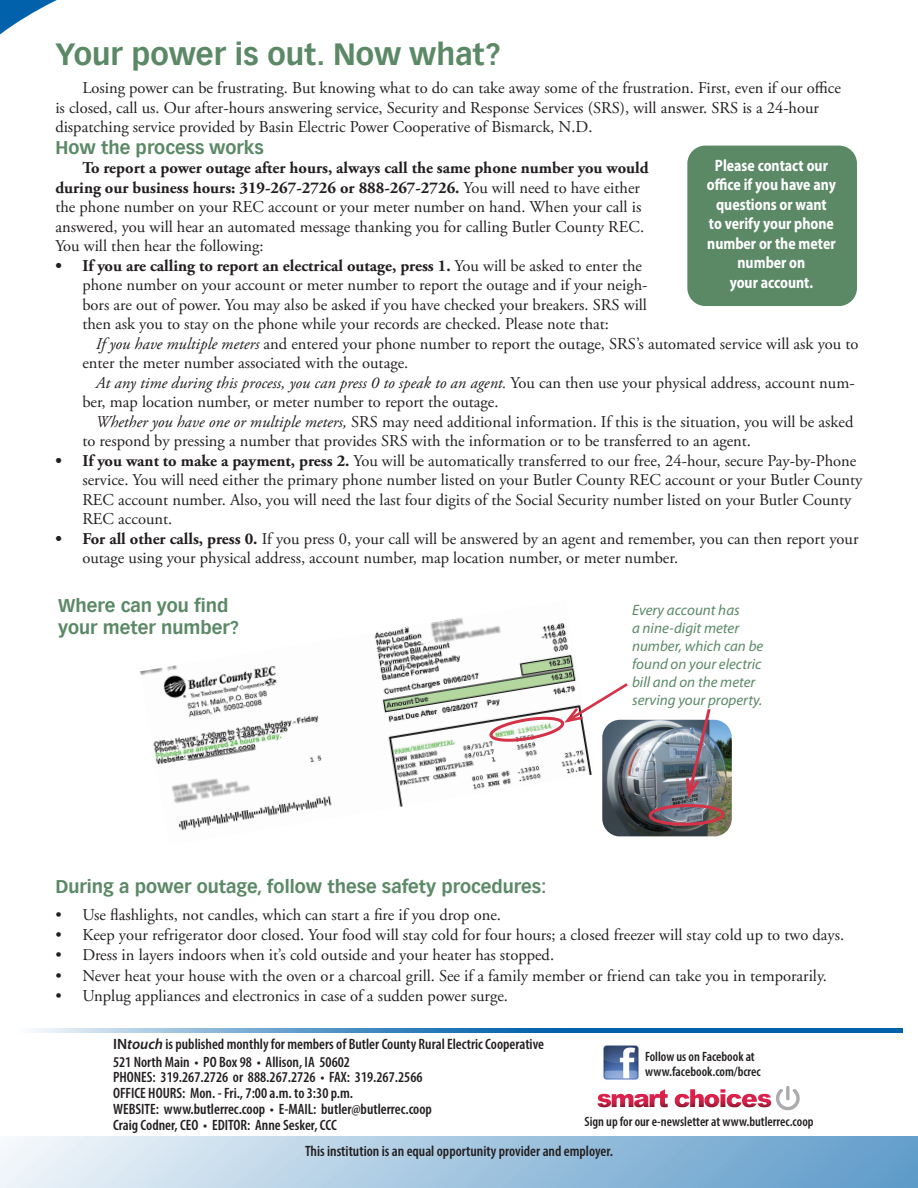
<style>
.page{position:relative;width:918px;height:1188px;background:#fff}
.page>*{position:absolute;margin:0;border:0;box-sizing:border-box;transform-origin:0 0}
.t1{font:700 30px "Vectora Com";color:#5b8966}
.t2{font:700 18px/21.6px "Vectora Com";color:#5b8966}
.t3{font:16.5px/19.5px "Adobe Garamond Pro";color:#231f20}
.t4{font:16.5px "Adobe Garamond";color:#231f20}
.t5{font:700 semi-condensed 16.5px/19.5px "Myriad Pro";color:#fff;text-align:center;scale:.9 1}
.t6{font:600 condensed 15px/15.8px "Myriad Pro";color:#231f20}
.t7{font:italic 15px/18px "Myriad Pro";color:#5b8966}
.t8{font:600 condensed 13.5px/15px "Myriad Pro";color:#231f20}
.s1{font-weight:700}
.s2{font-style:italic}
.s3{font-stretch:normal}
.s4{font-style:italic;font-stretch:normal}
</style>
<div class="page">
<svg style="left:597px;top:1089px;width:71px;height:18px"></svg>
<svg style="left:675px;top:1087px;width:125px;height:23px"></svg>
<img style="left:603px;top:1045px;width:36px;height:35px">
<div style="left:0;top:1136px;width:918px;height:52px;background:linear-gradient(to right,#f0f5fa,#5e9ac9)"></div>
<svg style="left:32px;top:1028px;width:871px;height:5px;background:#4188bf"></svg>
<img style="left:140px;top:618px;width:452px;height:212px">
<img style="left:602px;top:720px;width:130px;height:116px">
<div style="left:687px;top:146px;width:170px;height:160px;background:#5b8966;border-radius:18px"></div>
<svg style="left:489px;top:681px;width:142px;height:63px"></svg>
<svg style="left:684px;top:709px;width:29px;height:94px;background:#898492"></svg>
<div style="left:649px;top:804px;width:75px;height:22px;border:3px solid #d63247;border-radius:50%"></div>
<h1 class="t1" style="left:55px;top:36px;width:447px">Your power is out. Now what?</h1>
<p class="t3" style="left:55px;top:79px;width:787px;text-indent:27px">Losing power can be frustrating. But knowing what to do can take away some of the frustration. First, even if our office is closed, call us. Our after-hours answering service, Security and Response Services (SRS), will answer. SRS is a 24-hour dispatching service provided by Basin Electric Power Cooperative of Bismarck, N.D.</p>
<p class="t2" style="left:55px;top:136px;width:210px">How the process works</p>
<p class="t3" style="left:55px;top:159px;width:595px;text-indent:27px"><span class="s1">To report a power outage after hours, always call the same phone number you would during our business hours: 319-267-2726 or 888-267-2726.</span> You will need to have either the phone number on your REC account or your meter number on hand. When your call is answered, you will hear an automated message thanking you for calling Butler County REC.<br>You will then hear the following:</p>
<p class="t3" style="left:82px;top:256px;width:567px;text-indent:-27px"><span class="s1">• If you are calling to report an electrical outage, press 1.</span> You will be asked to enter the phone number on your account or meter number to report the outage and if your neigh&shy;bors are out of power. You may also be asked if you have checked your breakers. SRS will then ask you to stay on the phone while your records are checked. Please note that:</p>
<p class="t3" style="left:82px;top:334px;width:778px;text-indent:13px"><span class="s2">If you have multiple meters</span> and entered your phone number to report the outage, SRS’s automated service will ask you to enter the meter number associated with the outage.</p>
<p class="t3" style="left:82px;top:373px;width:774px;text-indent:13px"><span class="s2">At any time during this process, you can press 0 to speak to an agent.</span> You can then use your physical address, account num&shy;ber, map location number, or meter number to report the outage.</p>
<p class="t3" style="left:82px;top:412px;width:773px;text-indent:13px"><span class="s2">Whether you have one or multiple meters,</span> SRS may need additional information. If this is the situation, you will be asked to respond by pressing a number that provides SRS with the information or to be transferred to an agent.</p>
<p class="t3" style="left:82px;top:451px;width:782px;text-indent:-27px"><span class="s1">• If you want to make a payment, press 2.</span> You will be automatically transferred to our free, 24-hour, secure Pay-by-Phone service. You will need either the primary phone number listed on your Butler County REC account or your Butler County REC account number. Also, you will need the last four digits of the Social Security number listed on your Butler County REC account.</p>
<p class="t3" style="left:82px;top:529px;width:778px;text-indent:-27px"><span class="s1">• For all other calls, press 0.</span> If you press 0, your call will be answered by an agent and remember, you can then report your outage using your physical address, account number, map location number, or meter number.</p>
<p class="t5" style="left:707px;top:155px;width:145px">Please contact our office if you have any questions or want<br>to verify your phone number or the meter number on<br>your account.</p>
<p class="t2" style="left:58px;top:595px;width:183px">Where can you find your meter number?</p>
<p class="t7" style="left:632px;top:601px;width:133px">Every account has<br>a nine-digit meter number, which can be found on your electric bill and on the meter serving your property.</p>
<p class="t2" style="left:55px;top:876px;width:493px">During a power outage, follow these safety procedures:</p>
<p class="t4" style="left:55px;top:906px;width:447px">• Use flashlights, not candles, which can start a fire if you drop one.</p>
<p class="t4" style="left:55px;top:926px;width:790px">• Keep your refrigerator door closed. Your food will stay cold for four hours; a closed freezer will stay cold up to two days.</p>
<p class="t4" style="left:55px;top:946px;width:500px">• Dress in layers indoors when it’s cold outside and your heater has stopped.</p>
<p class="t4" style="left:55px;top:966px;width:773px">• Never heat your house with the oven or a charcoal grill. See if a family member or friend can take you in temporarily.</p>
<p class="t4" style="left:55px;top:987px;width:454px">• Unplug appliances and electronics in case of a sudden power surge.</p>
<p class="t6" style="left:113px;top:1036px;width:432px"><span class="s3">IN</span><span class="s4">touch</span> is published monthly for members of Butler County Rural Electric Cooperative</p>
<p class="t6" style="left:113px;top:1053px;width:320px">521 North Main • PO Box 98 • Allison, IA 50602<br>PHONES: 319.267.2726 or 888.267.2726 • FAX: 319.267.2566<br>OFFICE HOURS: Mon. - Fri., 7:00 a.m. to 3:30 p.m.<br>WEBSITE: www.butlerrec.coop • E-MAIL: butler@butlerrec.coop Craig Codner, CEO • EDITOR: Anne Sesker, CCC</p>
<p class="t8" style="left:645px;top:1048px;width:117px">Follow us on Facebook at www.facebook.com/bcrec</p>
<p class="t8" style="left:585px;top:1114px;width:231px">Sign up for our e-newsletter at www.butlerrec.coop</p>
<p class="t6" style="left:305px;top:1143px;width:309px">This institution is an equal opportunity provider and employer.</p>
</div>
